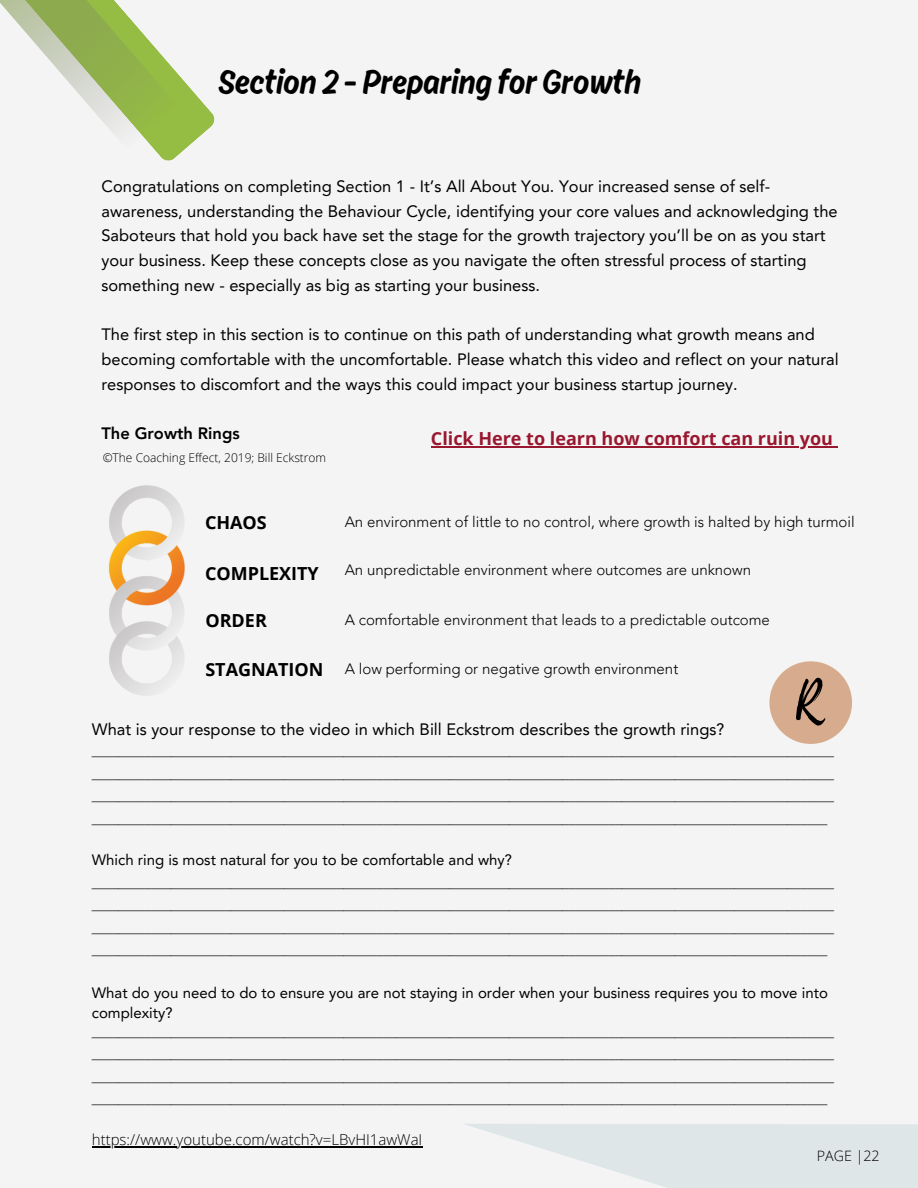
<style>
.page{position:relative;width:918px;height:1188px;background:#f4f4f4}
.page>*{position:absolute;margin:0;border:0;box-sizing:border-box;transform-origin:0 0}
.t1{font:300 36.15px "Ahkio";color:#000}
.t2{font:700 18px "Open Sans";color:#99172f}
.t3{font:700 18px "Open Sans";color:#000}
.t4{font:16.5px/24.8px "Avenir LT Pro";color:#000}
.t5{font:800 16.5px "Avenir LT Pro";color:#000}
.t6{font:300 16.2px "Open Sans";color:#000}
.t7{font:300 15px "Avenir LT Pro";color:#000}
.t8{font:15px/20.2px "Avenir LT Pro";color:#000}
.t9{font:300 15px "Open Sans";color:#000}
.t10{font:300 14.25px "Open Sans";color:#000}
.t11{font:300 12px "Open Sans";color:#000}
</style>
<div class="page">
<svg style="left:465px;top:1124px;width:453px;height:64px"></svg>
<svg style="left:0;top:0;width:215px;height:161px"></svg>
<div style="left:769px;top:661px;width:83px;height:83px;background:#d7ac8e;border-radius:50%"></div>
<img style="left:108px;top:485px;width:77px;height:211px">
<hr style="left:431px;top:446px;width:402px;height:1px;background:#99172f">
<hr style="left:92px;top:1146px;width:330px;height:1px;background:#000">
<p class="t1" style="left:218px;top:60px;width:424px">Section 2 - Preparing for Growth</p>
<h4 class="t4" style="left:101px;top:175px;width:738px">Congratulations on completing Section 1 - It’s All About You. Your increased sense of self&shy;awareness, understanding the Behaviour Cycle, identifying your core values and acknowledging the Saboteurs that hold you back have set the stage for the growth trajectory you’ll be on as you start your business. Keep these concepts close as you navigate the often stressful process of starting something new - especially as big as starting your business.</h4>
<h4 class="t4" style="left:101px;top:324px;width:739px">The first step in this section is to continue on this path of understanding what growth means and becoming comfortable with the uncomfortable. Please whatch this video and reflect on your natural responses to discomfort and the ways this could impact your business startup journey.</h4>
<h3 class="t5" style="left:101px;top:427px;width:140px">The Growth Rings</h3>
<p class="t2" style="left:431px;top:426px;width:404px">Click Here to learn how comfort can ruin you</p>
<h6 class="t11" style="left:103px;top:449px;width:225px">©The Coaching Effect, 2019; Bill Eckstrom</h6>
<h2 class="t3" style="left:205px;top:509px;width:63px">CHAOS</h2>
<h6 class="t3" style="left:205px;top:560px;width:115px">COMPLEXITY</h6>
<h2 class="t3" style="left:205px;top:607px;width:63px">ORDER</h2>
<h6 class="t3" style="left:205px;top:656px;width:120px">STAGNATION</h6>
<h2 class="t7" style="left:345px;top:516px;width:512px">An environment of little to no control, where growth is halted by high turmoil</h2>
<h6 class="t7" style="left:345px;top:564px;width:408px">An unpredictable environment where outcomes are unknown</h6>
<h2 class="t7" style="left:345px;top:613px;width:427px">A comfortable environment that leads to a predictable outcome</h2>
<p class="t7" style="left:345px;top:662px;width:335px">A low performing or negative growth environment</p>
<h4 class="t4" style="left:92px;top:718px;width:634px">What is your response to the video in which Bill Eckstrom describes the growth rings?</h4>
<p class="t6" style="left:92px;top:738px;width:744px">________________________________________________________________________________________________________________</p>
<p class="t6" style="left:92px;top:760px;width:744px">________________________________________________________________________________________________________________</p>
<p class="t6" style="left:92px;top:783px;width:744px">________________________________________________________________________________________________________________</p>
<p class="t6" style="left:92px;top:805px;width:737px">_______________________________________________________________________________________________________________</p>
<h6 class="t8" style="left:92px;top:851px;width:422px">Which ring is most natural for you to be comfortable and why?</h6>
<p class="t6" style="left:92px;top:870px;width:744px">________________________________________________________________________________________________________________</p>
<p class="t6" style="left:92px;top:892px;width:744px">________________________________________________________________________________________________________________</p>
<p class="t6" style="left:92px;top:915px;width:744px">________________________________________________________________________________________________________________</p>
<p class="t6" style="left:92px;top:937px;width:737px">_______________________________________________________________________________________________________________</p>
<h6 class="t8" style="left:92px;top:984px;width:738px">What do you need to do to ensure you are not staying in order when your business requires you to move into complexity?</h6>
<p class="t6" style="left:92px;top:1019px;width:744px">________________________________________________________________________________________________________________</p>
<p class="t6" style="left:92px;top:1041px;width:744px">________________________________________________________________________________________________________________</p>
<p class="t6" style="left:92px;top:1064px;width:744px">________________________________________________________________________________________________________________</p>
<p class="t6" style="left:92px;top:1086px;width:737px">_______________________________________________________________________________________________________________</p>
<h5 class="t9" style="left:92px;top:1129px;width:332px">https://www.youtube.com/watch?v=LBvHI1awWaI</h5>
<h3 class="t10" style="left:817px;top:1146px;width:64px">PAGE |22</h3>
</div>
